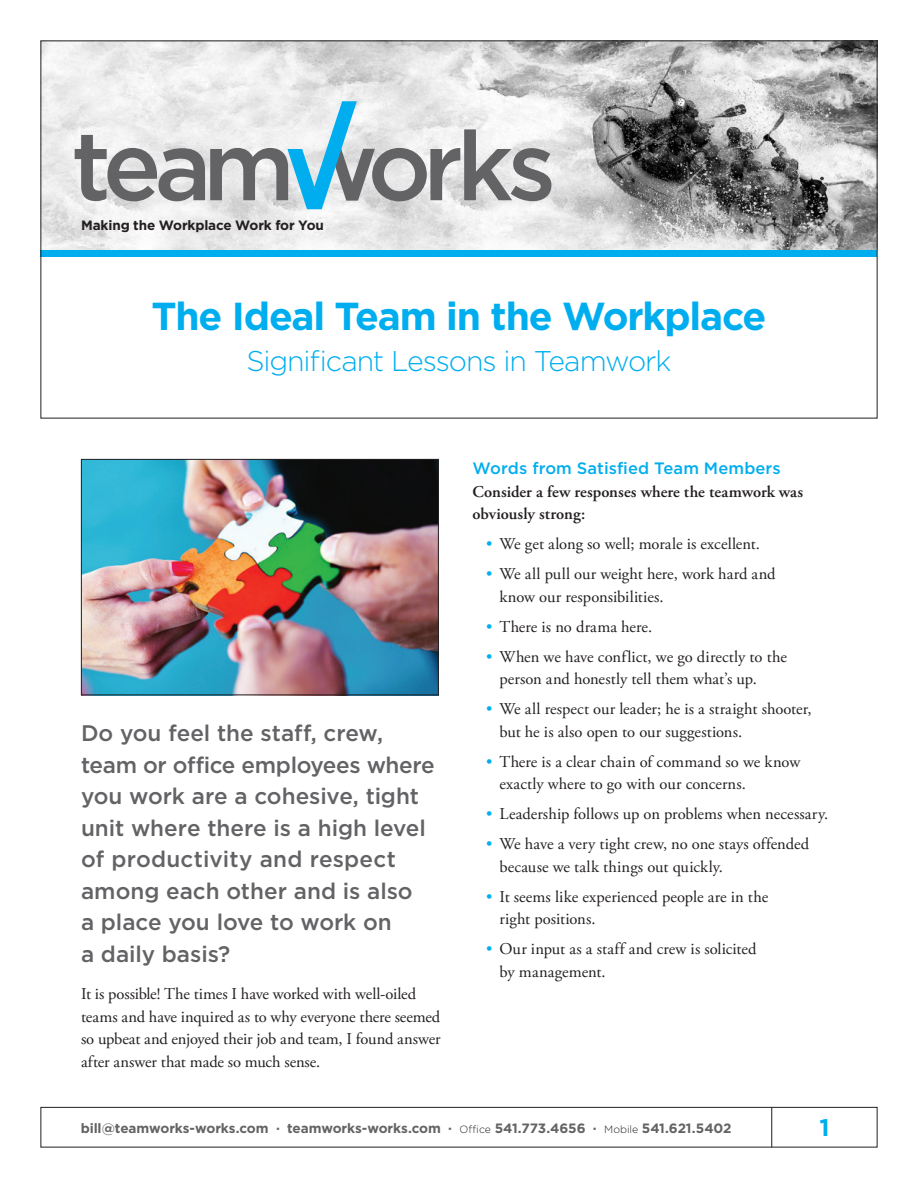
<style>
.page{position:relative;width:918px;height:1188px;background:#fff}
.page>*{position:absolute;margin:0;border:0;box-sizing:border-box;transform-origin:0 0}
.t1{font:700 39px "Gotham";letter-spacing:-.03em;color:#00aeef}
.t2{font:300 28.5px "Gotham";letter-spacing:-.04em;color:#00aeef}
.t3{font:700 24px "Gotham";color:#00aeef}
.t4{font:500 22.5px/31.5px "Gotham";color:#636366}
.body_copy{font:16.5px/22.5px "Adobe Garamond Pro";color:#231f20}
.body_copy-2{font:600 16.5px/22.5px "Adobe Garamond Pro";color:#231f20}
.subhead{font:500 16.5px "Gotham";letter-spacing:.005em;color:#00aeef}
.t5{font:700 13.5px "Gotham";letter-spacing:-.01em;color:#636366}
.t6{font:700 13.5px "Gotham";letter-spacing:-.01em;color:#231f20}
.s1{color:#00aeef}
.s2{font-weight:300;font-size:10.5px;color:#231f20}
</style>
<div class="page">
<div style="left:40px;top:1107px;width:838px;height:41px;border:1px solid #231f20"></div>
<hr style="left:771px;top:1107px;width:1px;height:41px;background:#231f20">
<img style="left:42px;top:42px;width:834px;height:208px">
<div style="left:40px;top:250px;width:838px;height:6px;background:#00aeef"></div>
<svg style="left:75px;top:101px;width:476px;height:108px"></svg>
<img style="left:83px;top:461px;width:354px;height:232px">
<div style="left:81px;top:459px;width:358px;height:236px;border:1px solid #231f20"></div>
<p class="t6" style="left:81px;top:217px;width:244px">Making the Workplace Work for You</p>
<h1 class="t1" style="left:152px;top:294px;width:616px">The Ideal Team in the Workplace</h1>
<h2 class="t2" style="left:246px;top:345px;width:427px">Significant Lessons in Teamwork</h2>
<p class="t4" style="left:81px;top:717px;width:355px">Do you feel the staff, crew, team or office employees where you work are a cohesive, tight unit where there is a high level of productivity and respect among each other and is also<br>a place you love to work on<br>a daily basis?</p>
<p class="body_copy" style="left:81px;top:983px;width:361px">It is possible! The times I have worked with well-oiled teams and have inquired as to why everyone there seemed so upbeat and enjoyed their job and team, I found answer after answer that made so much sense.</p>
<p class="subhead" style="left:472px;top:459px;width:310px">Words from Satisfied Team Members</p>
<p class="body_copy-2" style="left:472px;top:480px;width:332px">Consider a few responses where the teamwork was obviously strong:</p>
<p class="body_copy" style="left:486px;top:533px;width:276px"><span class="s1">•</span> We get along so well; morale is excellent.</p>
<p class="body_copy" style="left:500px;top:563px;width:278px;text-indent:-14px"><span class="s1">•</span> We all pull our weight here, work hard and know our responsibilities.</p>
<p class="body_copy" style="left:486px;top:616px;width:168px"><span class="s1">•</span> There is no drama here.</p>
<p class="body_copy" style="left:500px;top:646px;width:289px;text-indent:-14px"><span class="s1">•</span> When we have conflict, we go directly to the person and honestly tell them what’s up.</p>
<p class="body_copy" style="left:500px;top:698px;width:314px;text-indent:-14px"><span class="s1">•</span> We all respect our leader; he is a straight shooter, but he is also open to our suggestions.</p>
<p class="body_copy" style="left:500px;top:751px;width:302px;text-indent:-14px"><span class="s1">•</span> There is a clear chain of command so we know exactly where to go with our concerns.</p>
<p class="body_copy" style="left:486px;top:803px;width:344px"><span class="s1">•</span> Leadership follows up on problems when necessary.</p>
<p class="body_copy" style="left:500px;top:833px;width:311px;text-indent:-14px"><span class="s1">•</span> We have a very tight crew, no one stays offended because we talk things out quickly.</p>
<p class="body_copy" style="left:500px;top:886px;width:270px;text-indent:-14px"><span class="s1">•</span> It seems like experienced people are in the right positions.</p>
<p class="body_copy" style="left:500px;top:938px;width:259px;text-indent:-14px"><span class="s1">•</span> Our input as a staff and crew is solicited by management.</p>
<p class="t5" style="left:81px;top:1120px;width:652px">bill@teamworks-works.com · teamworks-works.com · <span class="s2">Office</span> 541.773.4656 · <span class="s2">Mobile</span> 541.621.5402</p>
<h3 class="t3" style="left:820px;top:1113px;width:12px">1</h3>
</div>
